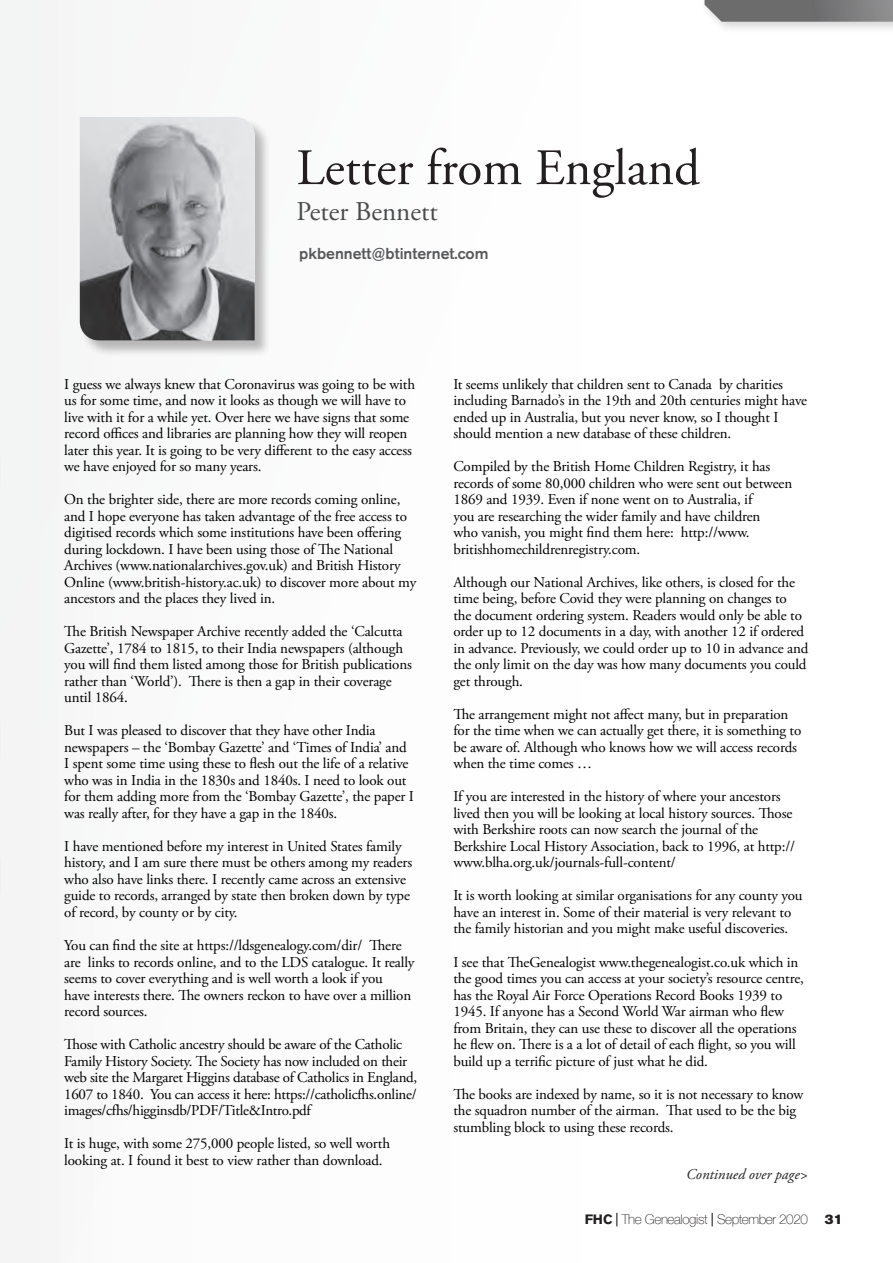
<style>
.page{position:relative;width:893px;height:1263px;background:#fff}
.page>*{position:absolute;margin:0;border:0;box-sizing:border-box;transform-origin:0 0}
.Story_title{font:51px "Adobe Garamond Pro";color:#231f20}
.By_line{font:27px "Adobe Garamond Pro";color:#4b4c4d}
.Grey_Berthold_text{font:500 15.75px "Akzidenz Grotesk BE";color:#57585a}
.body_text{font:15px/16.5px "Adobe Garamond Pro";letter-spacing:-.01em;color:#000}
.t1{font:italic 15px "Adobe Garamond Pro";color:#231f20}
.t2{font:100 13.5px "Helvetica Neue";letter-spacing:-.03em;color:#231f20}
.t3{font:13.5px "Akzidenz Grotesk BE Super";color:#231f20}
.s1{font-family:"Akzidenz Grotesk BE";font-weight:700}
.s2{font-family:"Akzidenz Grotesk BE";font-weight:400}
</style>
<div class="page">
<div style="left:80px;top:117px;width:192px;height:240px;background:#231f20;opacity:.3"></div>
<img style="left:80px;top:117px;width:175px;height:223px">
<div style="left:701px;top:0;width:192px;height:34px;background:#231f20;opacity:.21"></div>
<svg style="left:705px;top:0;width:188px;height:22px;background:#79797a"></svg>
<p class="Story_title" style="left:296px;top:137px;width:405px">Letter from England</p>
<p class="By_line" style="left:296px;top:195px;width:143px">Peter Bennett</p>
<p class="Grey_Berthold_text" style="left:299px;top:244px;width:191px">pkbennett@btinternet.com</p>
<p class="body_text" style="left:64px;top:376px;width:352px">I guess we always knew that Coronavirus was going to be with us for some time, and now it looks as though we will have to live with it for a while yet. Over here we have signs that some record offices and libraries are planning how they will reopen later this year. It is going to be very different to the easy access we have enjoyed for so many years.</p>
<p class="body_text" style="left:64px;top:492px;width:354px">On the brighter side, there are more records coming online, and I hope everyone has taken advantage of the free access to digitised records which some institutions have been offering during lockdown. I have been using those of The National Archives (www.nationalarchives.gov.uk) and British History Online (www.british-history.ac.uk) to discover more about my ancestors and the places they lived in.</p>
<p class="body_text" style="left:64px;top:624px;width:349px">The British Newspaper Archive recently added the ‘Calcutta Gazette’, 1784 to 1815, to their India newspapers (although you will find them listed among those for British publications rather than ‘World’). There is then a gap in their coverage until 1864.</p>
<p class="body_text" style="left:64px;top:723px;width:351px">But I was pleased to discover that they have other India newspapers – the ‘Bombay Gazette’ and ‘Times of India’ and I spent some time using these to flesh out the life of a relative who was in India in the 1830s and 1840s. I need to look out for them adding more from the ‘Bombay Gazette’, the paper I was really after, for they have a gap in the 1840s.</p>
<p class="body_text" style="left:64px;top:838px;width:349px">I have mentioned before my interest in United States family history, and I am sure there must be others among my readers who also have links there. I recently came across an extensive guide to records, arranged by state then broken down by type of record, by county or by city.</p>
<p class="body_text" style="left:64px;top:937px;width:352px">You can find the site at https://ldsgenealogy.com/dir/ There are links to records online, and to the LDS catalogue. It really seems to cover everything and is well worth a look if you<br>have interests there. The owners reckon to have over a million record sources.</p>
<p class="body_text" style="left:64px;top:1036px;width:355px">Those with Catholic ancestry should be aware of the Catholic Family History Society. The Society has now included on their web site the Margaret Higgins database of Catholics in England, 1607 to 1840. You can access it here: https://catholicfhs.online/ images/cfhs/higginsdb/PDF/Title&amp;Intro.pdf</p>
<p class="body_text" style="left:64px;top:1135px;width:327px">It is huge, with some 275,000 people listed, so well worth looking at. I found it best to view rather than download.</p>
<p class="body_text" style="left:453px;top:376px;width:355px">It seems unlikely that children sent to Canada by charities including Barnado’s in the 19th and 20th centuries might have ended up in Australia, but you never know, so I thought I should mention a new database of these children.</p>
<p class="body_text" style="left:453px;top:459px;width:340px">Compiled by the British Home Children Registry, it has records of some 80,000 children who were sent out between 1869 and 1939. Even if none went on to Australia, if<br>you are researching the wider family and have children<br>who vanish, you might find them here: http://www. britishhomechildrenregistry.com.</p>
<p class="body_text" style="left:453px;top:574px;width:357px">Although our National Archives, like others, is closed for the time being, before Covid they were planning on changes to the document ordering system. Readers would only be able to order up to 12 documents in a day, with another 12 if ordered in advance. Previously, we could order up to 10 in advance and the only limit on the day was how many documents you could get through.</p>
<p class="body_text" style="left:453px;top:706px;width:350px">The arrangement might not affect many, but in preparation for the time when we can actually get there, it is something to be aware of. Although who knows how we will access records when the time comes …</p>
<p class="body_text" style="left:453px;top:789px;width:343px">If you are interested in the history of where your ancestors lived then you will be looking at local history sources. Those with Berkshire roots can now search the journal of the Berkshire Local History Association, back to 1996, at http:// www.blha.org.uk/journals-full-content/</p>
<p class="body_text" style="left:453px;top:888px;width:351px">It is worth looking at similar organisations for any county you have an interest in. Some of their material is very relevant to the family historian and you might make useful discoveries.</p>
<p class="body_text" style="left:453px;top:954px;width:352px">I see that TheGenealogist www.thegenealogist.co.uk which in the good times you can access at your society’s resource centre, has the Royal Air Force Operations Record Books 1939 to 1945. If anyone has a Second World War airman who flew from Britain, they can use these to discover all the operations he flew on. There is a a lot of detail of each flight, so you will build up a terrific picture of just what he did.</p>
<p class="body_text" style="left:453px;top:1086px;width:352px">The books are indexed by name, so it is not necessary to know the squadron number of the airman. That used to be the big stumbling block to using these records.</p>
<p class="t1" style="left:686px;top:1165px;width:123px">Continued over page&gt;</p>
<p class="t2" style="left:585px;top:1209px;width:225px"><span class="s1">FHC</span> <span class="s2">|</span> The Genealogist <span class="s2">|</span> September 2020</p>
<p class="t3" style="left:825px;top:1211px;width:19px">31</p>
</div>
